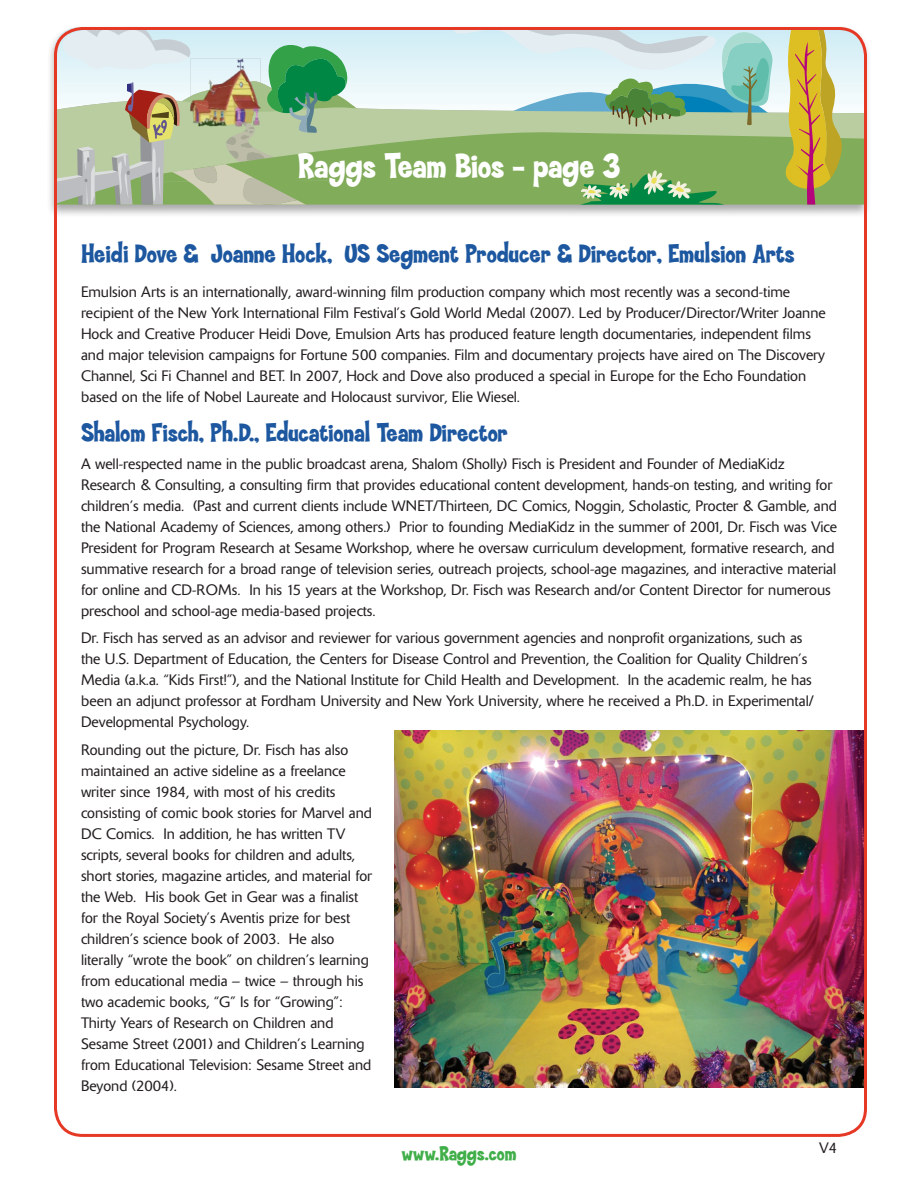
<style>
.page{position:relative;width:918px;height:1188px;background:#fff}
.page>*{position:absolute;margin:0;border:0;box-sizing:border-box;transform-origin:0 0}
.t1{font:800 36px "Coop";letter-spacing:-.01em;color:#fff}
.t2{font:800 27px "Coop";letter-spacing:-.01em;color:#1c579f}
.t3{font:800 21px "Coop";letter-spacing:-.005em;color:#40ae49}
.t4{font:300 15px/21px "Delta";color:#231f20}
</style>
<div class="page">
<div style="left:46px;top:24px;width:832px;height:201px;background:#231f20;opacity:.4"></div>
<svg style="left:54px;top:27px;width:810px;height:178px;background:#aebe9a"></svg>
<img style="left:394px;top:730px;width:470px;height:358px">
<h1 class="t1" style="left:298px;top:146px;width:324px">Raggs Team Bios - page 3</h1>
<h2 class="t2" style="left:81px;top:239px;width:715px">Heidi Dove &amp; Joanne Hock, US Segment Producer &amp; Director, Emulsion Arts</h2>
<p class="t4" style="left:81px;top:281px;width:746px">Emulsion Arts is an internationally, award-winning film production company which most recently was a second-time recipient of the New York International Film Festival’s Gold World Medal (2007). Led by Producer/Director/Writer Joanne Hock and Creative Producer Heidi Dove, Emulsion Arts has produced feature length documentaries, independent films and major television campaigns for Fortune 500 companies. Film and documentary projects have aired on The Discovery Channel, Sci Fi Channel and BET. In 2007, Hock and Dove also produced a special in Europe for the Echo Foundation based on the life of Nobel Laureate and Holocaust survivor, Elie Wiesel.</p>
<h2 class="t2" style="left:81px;top:418px;width:428px">Shalom Fisch, Ph.D., Educational Team Director</h2>
<p class="t4" style="left:81px;top:453px;width:758px">A well-respected name in the public broadcast arena, Shalom (Sholly) Fisch is President and Founder of MediaKidz Research &amp; Consulting, a consulting firm that provides educational content development, hands-on testing, and writing for children’s media. (Past and current clients include WNET/Thirteen, DC Comics, Noggin, Scholastic, Procter &amp; Gamble, and the National Academy of Sciences, among others.) Prior to founding MediaKidz in the summer of 2001, Dr. Fisch was Vice President for Program Research at Sesame Workshop, where he oversaw curriculum development, formative research, and summative research for a broad range of television series, outreach projects, school-age magazines, and interactive material for online and CD-ROMs. In his 15 years at the Workshop, Dr. Fisch was Research and/or Content Director for numerous preschool and school-age media-based projects.</p>
<p class="t4" style="left:81px;top:628px;width:734px">Dr. Fisch has served as an advisor and reviewer for various government agencies and nonprofit organizations, such as the U.S. Department of Education, the Centers for Disease Control and Prevention, the Coalition for Quality Children’s Media (a.k.a. “Kids First!”), and the National Institute for Child Health and Development. In the academic realm, he has been an adjunct professor at Fordham University and New York University, where he received a Ph.D. in Experimental/ Developmental Psychology.</p>
<p class="t4" style="left:81px;top:740px;width:293px">Rounding out the picture, Dr. Fisch has also maintained an active sideline as a freelance writer since 1984, with most of his credits consisting of comic book stories for Marvel and DC Comics. In addition, he has written TV scripts, several books for children and adults, short stories, magazine articles, and material for the Web. His book Get in Gear was a finalist for the Royal Society’s Aventis prize for best children’s science book of 2003. He also literally “wrote the book” on children’s learning from educational media – twice – through his two academic books, “G” Is for “Growing”:<br>Thirty Years of Research on Children and Sesame Street (2001) and Children’s Learning from Educational Television: Sesame Street and Beyond (2004).</p>
<h3 class="t3" style="left:401px;top:1142px;width:117px">www.Raggs.com</h3>
<p class="t4" style="left:819px;top:1137px;width:20px">V4</p>
</div>
